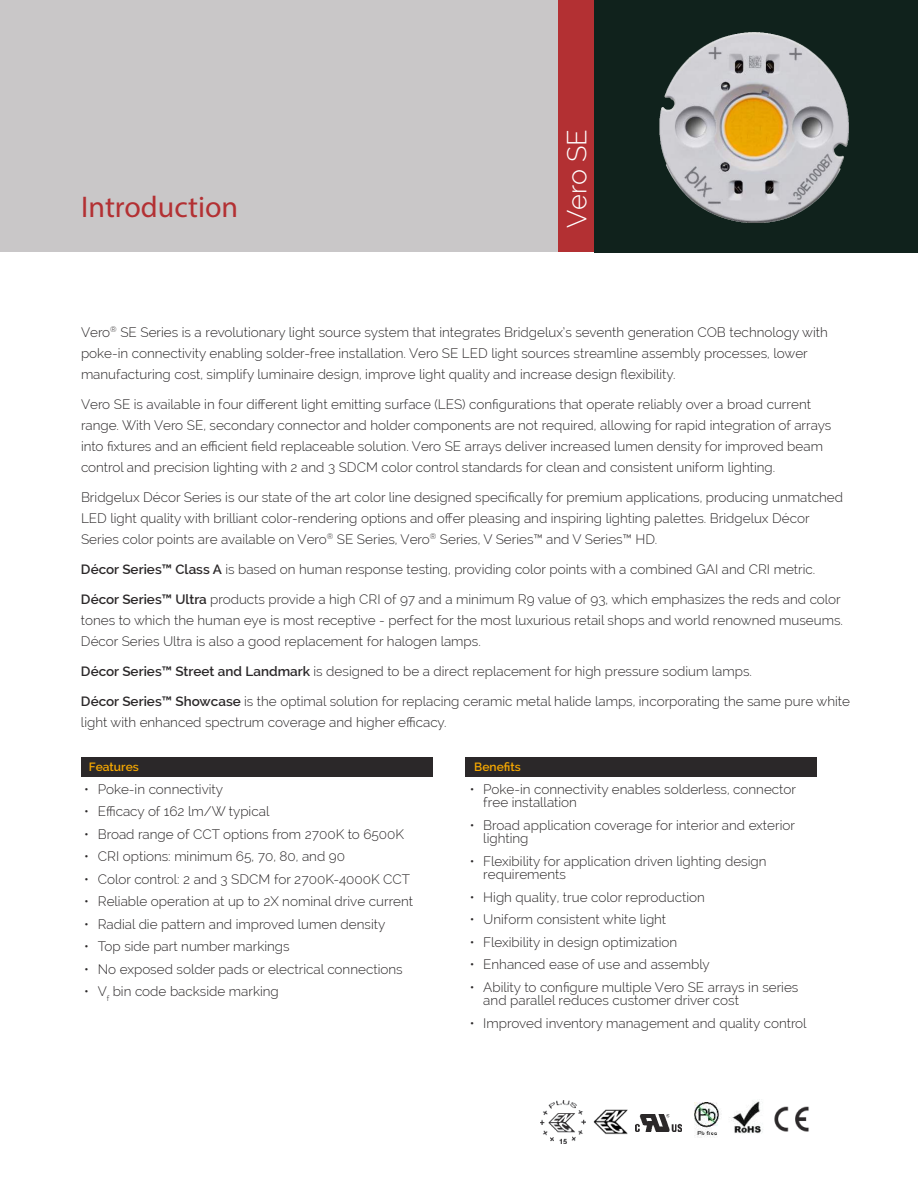
<style>
.page{position:relative;width:918px;height:1188px;background:#fff}
.page>*{position:absolute;margin:0;border:0;box-sizing:border-box;transform-origin:0 0}
.t1{font:30px "Myriad Pro";color:#b33033}
.t2{font:300 27px "Raleway";color:#fff}
.t3{font:300 13.5px/21px "Raleway";color:#2b2829}
.t4{font:600 12px "Raleway";color:#f6a800}
.s1{font-weight:600}
</style>
<div class="page">
<div style="left:0;top:0;width:918px;height:252px;background:#c9c7c8"></div>
<div style="left:558px;top:0;width:36px;height:252px;background:#b33033"></div>
<div style="left:81px;top:757px;width:351px;height:19px;background:#2b2829"></div>
<div style="left:465px;top:757px;width:351px;height:19px;background:#2b2829"></div>
<div style="left:594px;top:0;width:324px;height:253px;background:#10221c"></div>
<img style="left:660px;top:32px;width:189px;height:191px">
<img style="left:774px;top:1106px;width:35px;height:26px">
<img style="left:729px;top:1101px;width:34px;height:33px">
<img style="left:694px;top:1102px;width:26px;height:35px">
<img style="left:635px;top:1114px;width:46px;height:18px">
<img style="left:593px;top:1109px;width:35px;height:26px">
<img style="left:540px;top:1100px;width:45px;height:44px">
<h1 class="t1" style="left:81px;top:196px;width:159px">Introduction</h1>
<h2 class="t2" style="left:566px;top:228px;width:100px;rotate:-90deg">Vero SE</h2>
<p class="t3" style="left:81px;top:323px;width:748px">Vero<sup>®</sup> SE Series is a revolutionary light source system that integrates Bridgelux’s seventh generation COB technology with poke-in connectivity enabling solder-free installation. Vero SE LED light sources streamline assembly processes, lower manufacturing cost, simplify luminaire design, improve light quality and increase design 昀氀exibility.</p>
<p class="t3" style="left:81px;top:393px;width:752px">Vero SE is available in four di昀昀erent light emitting surface (LES) con昀椀gurations that operate reliably over a broad current range. With Vero SE, secondary connector and holder components are not required, allowing for rapid integration of arrays into 昀椀xtures and an e昀케cient 昀椀eld replaceable solution. Vero SE arrays deliver increased lumen density for improved beam control and precision lighting with 2 and 3 SDCM color control standards for clean and consistent uniform lighting.</p>
<p class="t3" style="left:81px;top:486px;width:764px">Bridgelux Décor Series is our state of the art color line designed speci昀椀cally for premium applications, producing unmatched<br>LED light quality with brilliant color-rendering options and o昀昀er pleasing and inspiring lighting palettes. Bridgelux Décor<br>Series color points are available on Vero<sup>®</sup> SE Series, Vero<sup>®</sup> Series, V Series™ and V Series™ HD.</p>
<p class="t3" style="left:81px;top:560px;width:736px"><span class="s1">Décor Series™ Class A</span> is based on human response testing, providing color points with a combined GAI and CRI metric.</p>
<p class="t3" style="left:81px;top:590px;width:764px"><span class="s1">Décor Series™ Ultra</span> products provide a high CRI of 97 and a minimum R9 value of 93, which emphasizes the reds and color tones to which the human eye is most receptive - perfect for the most luxurious retail shops and world renowned museums.<br>Décor Series Ultra is also a good replacement for halogen lamps.</p>
<p class="t3" style="left:81px;top:662px;width:672px"><span class="s1">Décor Series™ Street and Landmark</span> is designed to be a direct replacement for high pressure sodium lamps.</p>
<p class="t3" style="left:81px;top:692px;width:771px"><span class="s1">Décor Series™ Showcase</span> is the optimal solution for replacing ceramic metal halide lamps, incorporating the same pure white light with enhanced spectrum coverage and higher e昀케cacy.</p>
<p class="t4" style="left:89px;top:762px;width:52px">Features</p>
<p class="t3" style="left:84px;top:780px;width:140px">• Poke-in connectivity</p>
<p class="t3" style="left:84px;top:801px;width:187px">• E昀케cacy of 162 lm/W typical</p>
<p class="t3" style="left:84px;top:824px;width:321px">• Broad range of CCT options from 2700K to 6500K</p>
<p class="t3" style="left:84px;top:846px;width:262px">• CRI options: minimum 65, 70, 80, and 90</p>
<p class="t3" style="left:84px;top:870px;width:327px">• Color control: 2 and 3 SDCM for 2700K-4000K CCT</p>
<p class="t3" style="left:84px;top:892px;width:330px">• Reliable operation at up to 2X nominal drive current</p>
<p class="t3" style="left:84px;top:915px;width:303px">• Radial die pattern and improved lumen density</p>
<p class="t3" style="left:84px;top:937px;width:207px">• Top side part number markings</p>
<p class="t3" style="left:84px;top:960px;width:320px">• No exposed solder pads or electrical connections</p>
<p class="t3" style="left:84px;top:982px;width:196px">• V<sub>f</sub> bin code backside marking</p>
<p class="t4" style="left:474px;top:760px;width:48px">Bene昀椀ts</p>
<p class="t3" style="left:483px;top:784px;width:314px;line-height:13.5px;text-indent:-14px">• Poke-in connectivity enables solderless, connector free installation</p>
<p class="t3" style="left:483px;top:820px;width:313px;line-height:13.5px;text-indent:-14px">• Broad application coverage for interior and exterior lighting</p>
<p class="t3" style="left:483px;top:856px;width:285px;line-height:13.5px;text-indent:-14px">• Flexibility for application driven lighting design requirements</p>
<p class="t3" style="left:470px;top:888px;width:237px">• High quality, true color reproduction</p>
<p class="t3" style="left:470px;top:910px;width:198px">• Uniform consistent white light</p>
<p class="t3" style="left:470px;top:933px;width:209px">• Flexibility in design optimization</p>
<p class="t3" style="left:470px;top:955px;width:242px">• Enhanced ease of use and assembly</p>
<p class="t3" style="left:483px;top:980px;width:317px;line-height:13.5px;text-indent:-14px">• Ability to con昀椀gure multiple Vero SE arrays in series and parallel reduces customer driver cost</p>
<p class="t3" style="left:470px;top:1014px;width:338px">• Improved inventory management and quality control</p>
</div>
